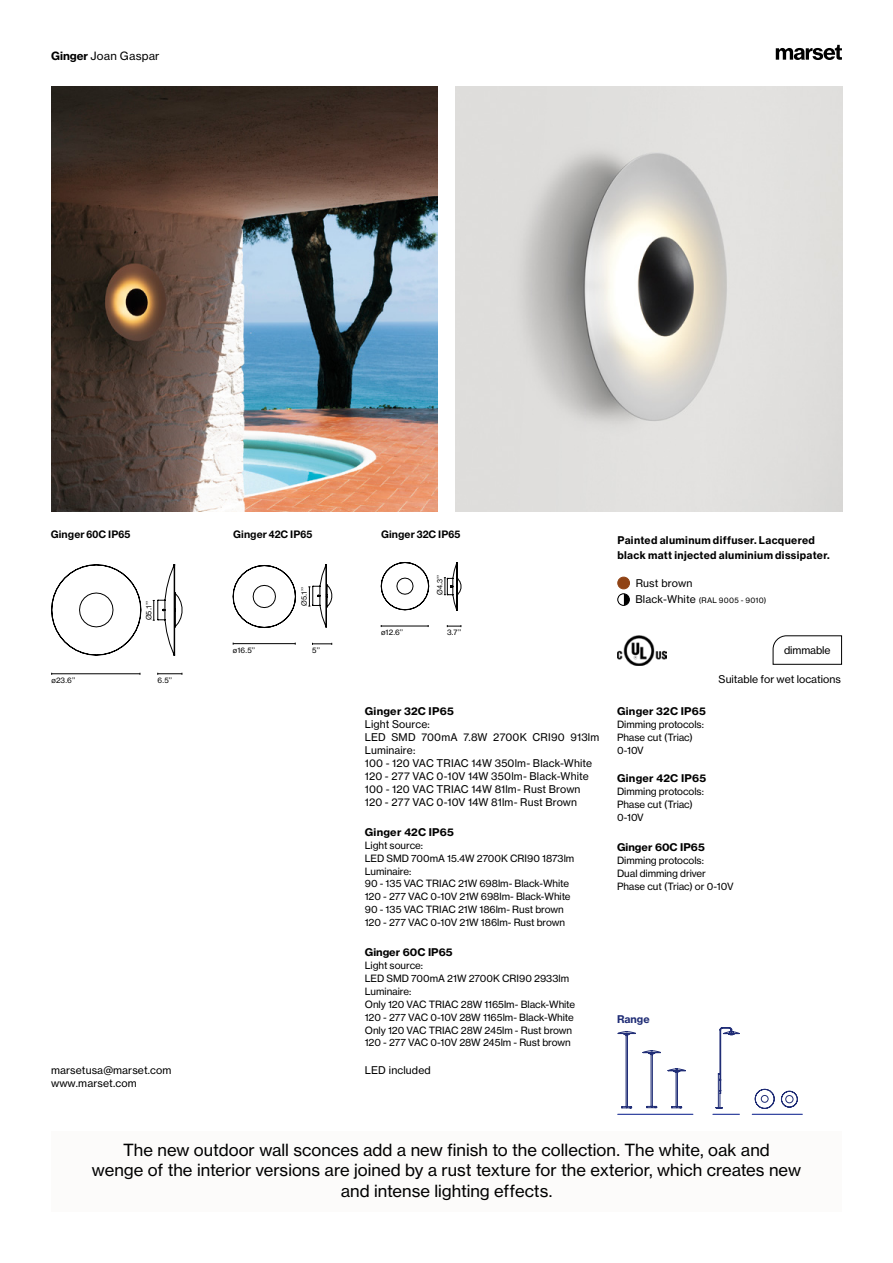
<style>
.page{position:relative;width:893px;height:1263px;background:#fff}
.page>*{position:absolute;margin:0;border:0;box-sizing:border-box;transform-origin:0 0}
.t1{font:16.5px/20.2px "N Haas Grotesk TX Pro 55 Rg";color:#000;text-align:center}
.t2{font:11.25px "N Haas Grotesk TX Pro 55 Rg";letter-spacing:.02em;color:#000}
.t3{font:10.5px/12.9px "N Haas Grotesk TX Pro 55 Rg";letter-spacing:.01em;color:#000}
.t4{font:10.5px/15px "N Haas Grotesk TX Pro 75 Bd";letter-spacing:.025em;color:#000}
.t5{font:700 10.5px "Helvetica Neue LT Std";letter-spacing:.005em;color:#000}
.t6{font:10.5px "N Haas Grotesk TX Pro 75 Bd";color:#000}
.t7{font:10.5px "N Haas Grotesk TX Pro 55 Rg";letter-spacing:-.01em;color:#000}
.t8{font:10.5px "N Haas Grotesk TX Pro 75 Bd";color:#202d76}
.t9{font:9.9px/12.9px "N Haas Grotesk TX Pro 55 Rg";letter-spacing:-.005em;color:#000}
.t10{font:7.5px "N Haas Grotesk TX Pro 55 Rg";letter-spacing:.025em;color:#000}
.t11{font:7.5px "Helvetica Neue LT Std";color:#000}
.s1{font-family:"N Haas Grotesk TX Pro 75 Bd"}
.s2{font-size:10.5px}
</style>
<div class="page">
<div style="left:618px;top:577px;width:11px;height:12px;background:#904315;border-radius:50%"></div>
<div style="left:617px;top:577px;width:13px;height:12px;border:1px solid #904315;border-radius:50%"></div>
<div style="left:618px;top:594px;width:11px;height:11px;background:#000;border-radius:50%"></div>
<svg style="left:619px;top:595px;width:5px;height:9px"></svg>
<div style="left:617px;top:593px;width:13px;height:13px;border:1px solid #000;border-radius:50%"></div>
<img style="left:51px;top:86px;width:386px;height:426px">
<svg style="left:776px;top:45px;width:66px;height:15px"></svg>
<svg style="left:772px;top:635px;width:70px;height:30px"></svg>
<div style="left:51px;top:1132px;width:791px;height:80px;background:#fcfbfa"></div>
<svg style="left:667px;top:1068px;width:19px;height:40px"></svg>
<svg style="left:642px;top:1050px;width:19px;height:58px"></svg>
<svg style="left:618px;top:1031px;width:18px;height:78px"></svg>
<hr style="left:618px;top:1114px;width:75px;height:1px;background:#001789">
<svg style="left:713px;top:1114px;width:26px;height:1px"></svg>
<svg style="left:716px;top:1027px;width:24px;height:81px"></svg>
<hr style="left:233px;top:643px;width:62px;height:1px;background:#000">
<svg style="left:312px;top:643px;width:20px;height:2px"></svg>
<hr style="left:381px;top:626px;width:47px;height:1px;background:#000">
<svg style="left:447px;top:625px;width:15px;height:2px"></svg>
<hr style="left:52px;top:673px;width:88px;height:1px;background:#000">
<svg style="left:157px;top:673px;width:26px;height:2px"></svg>
<svg style="left:51px;top:564px;width:90px;height:91px"></svg>
<svg style="left:381px;top:562px;width:80px;height:49px"></svg>
<svg style="left:233px;top:564px;width:99px;height:64px"></svg>
<svg style="left:153px;top:564px;width:29px;height:92px"></svg>
<img style="left:617px;top:635px;width:50px;height:31px">
<img style="left:456px;top:86px;width:386px;height:426px">
<hr style="left:752px;top:1114px;width:50px;height:1px;background:#001789">
<svg style="left:755px;top:1089px;width:20px;height:20px"></svg>
<svg style="left:781px;top:1091px;width:17px;height:16px"></svg>
<p class="t2" style="left:51px;top:49px;width:110px"><span class="s1">Ginger</span> Joan Gaspar</p>
<p class="t5" style="left:51px;top:528px;width:81px">Ginger 60C IP65</p>
<p class="t11" style="left:144px;top:620px;width:21px;rotate:-90deg">Ø5.1’’</p>
<p class="t10" style="left:51px;top:675px;width:25px">ø23.6’’</p>
<p class="t10" style="left:158px;top:675px;width:16px">6.5’’</p>
<p class="t3" style="left:51px;top:1063px;width:122px;line-height:13.5px">marsetusa@marset.com www.marset.com</p>
<p class="t5" style="left:233px;top:528px;width:81px">Ginger 42C IP65</p>
<p class="t11" style="left:300px;top:606px;width:21px;rotate:-90deg">Ø5.1’’</p>
<p class="t10" style="left:233px;top:645px;width:24px">ø16.5’’</p>
<p class="t10" style="left:312px;top:645px;width:9px">5’’</p>
<p class="t5" style="left:381px;top:528px;width:81px">Ginger 32C IP65</p>
<p class="t11" style="left:435px;top:595px;width:22px;rotate:-90deg">Ø4.3’’</p>
<p class="t10" style="left:381px;top:628px;width:24px">ø12.6’’</p>
<p class="t10" style="left:447px;top:628px;width:16px">3.7’’</p>
<p class="t4" style="left:365px;top:704px;width:90px">Ginger 32C IP65</p>
<p class="t3" style="left:365px;top:718px;width:236px">Light Source:<br>LED SMD 700mA 7.8W 2700K CRI90 913lm<br>Luminaire:<br>100 - 120 VAC TRIAC 14W 350lm- Black-White<br>120 - 277 VAC 0-10V 14W 350lm- Black-White<br>100 - 120 VAC TRIAC 14W 81lm- Rust Brown<br>120 - 277 VAC 0-10V 14W 81lm- Rust Brown</p>
<p class="t4" style="left:365px;top:824px;width:91px">Ginger 42C IP65</p>
<p class="t9" style="left:365px;top:839px;width:211px">Light source:<br>LED SMD 700mA 15.4W 2700K CRI90 1873lm<br>Luminaire:<br>90 - 135 VAC TRIAC 21W 698lm- Black-White<br>120 - 277 VAC 0-10V 21W 698lm- Black-White<br>90 - 135 VAC TRIAC 21W 186lm- Rust brown<br>120 - 277 VAC 0-10V 21W 186lm- Rust brown</p>
<p class="t6" style="left:365px;top:946px;width:89px">Ginger 60C IP65</p>
<p class="t9" style="left:365px;top:959px;width:212px">Light source:<br>LED SMD 700mA 21W 2700K CRI90 2933lm<br>Luminaire:<br>Only 120 VAC TRIAC 28W 1165lm- Black-White<br>120 - 277 VAC 0-10V 28W 1165lm- Black-White<br>Only 120 VAC TRIAC 28W 245lm - Rust brown<br>120 - 277 VAC 0-10V 28W 245lm - Rust brown</p>
<p class="t3" style="left:365px;top:1064px;width:67px">LED included</p>
<p class="t4" style="left:617px;top:533px;width:214px">Painted aluminum diffuser. Lacquered black matt injected aluminium dissipater.</p>
<p class="t3" style="left:636px;top:577px;width:58px">Rust brown</p>
<p class="t10" style="left:636px;top:595px;width:132px"><span class="s2">Black-White</span> (RAL 9005 - 9010)</p>
<p class="t7" style="left:784px;top:643px;width:48px">dimmable</p>
<p class="t3" style="left:719px;top:672px;width:124px">Suitable for wet locations</p>
<p class="t4" style="left:617px;top:704px;width:90px">Ginger 32C IP65</p>
<p class="t9" style="left:617px;top:718px;width:88px">Dimming protocols:<br>Phase cut (Triac)<br>0-10V</p>
<p class="t4" style="left:617px;top:771px;width:91px">Ginger 42C IP65</p>
<p class="t9" style="left:617px;top:785px;width:88px">Dimming protocols:<br>Phase cut (Triac)<br>0-10V</p>
<p class="t6" style="left:617px;top:840px;width:89px">Ginger 60C IP65</p>
<p class="t9" style="left:617px;top:854px;width:118px">Dimming protocols:<br>Dual dimming driver<br>Phase cut (Triac) or 0-10V</p>
<p class="t8" style="left:617px;top:1013px;width:34px">Range</p>
<h1 class="t1" style="left:92px;top:1140px;width:711px">The new outdoor wall sconces add a new finish to the collection. The white, oak and<br>wenge of the interior versions are joined by a rust texture for the exterior, which creates new and intense lighting effects.</h1>
</div>
